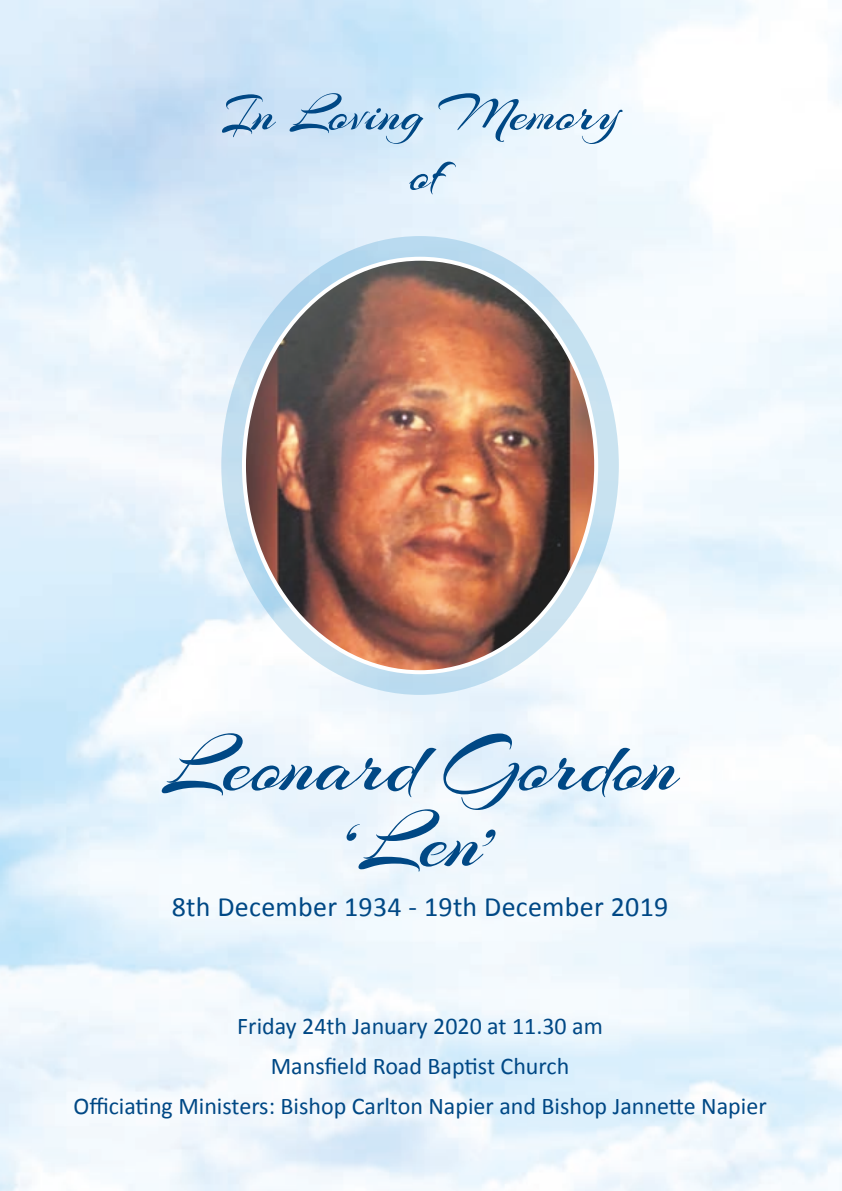
<style>
.page{position:relative;width:842px;height:1191px;background:#fff}
.page>*{position:absolute;margin:0;border:0;box-sizing:border-box;transform-origin:0 0}
.t1{font:84px/76px "Arizonia";color:#004885;text-align:center}
.t2{font:54px/60px "Arizonia";color:#004885;text-align:center}
.t3{font:28px "Calibri";letter-spacing:.01em;color:#004885}
.t4{font:24px/40px "Calibri";color:#004885;text-align:center}
</style>
<div class="page">
<svg style="left:221px;top:236px;width:398px;height:459px;background:#c2def0"></svg>
<img style="left:244px;top:259px;width:352px;height:413px">
<h2 class="t2" style="left:222px;top:84px;width:398px">In Loving Memory of</h2>
<h1 class="t1" style="left:161px;top:728px;width:519px">Leonard Gordon ‘Len’</h1>
<p class="t3" style="left:172px;top:889px;width:498px">8th December 1934 - 19th December 2019</p>
<p class="t4" style="left:73px;top:1006px;width:695px">Friday 24th January 2020 at 11.30 am<br>Mansfield Road Baptist Church<br>Officiating Ministers: Bishop Carlton Napier and Bishop Jannette Napier</p>
</div>
